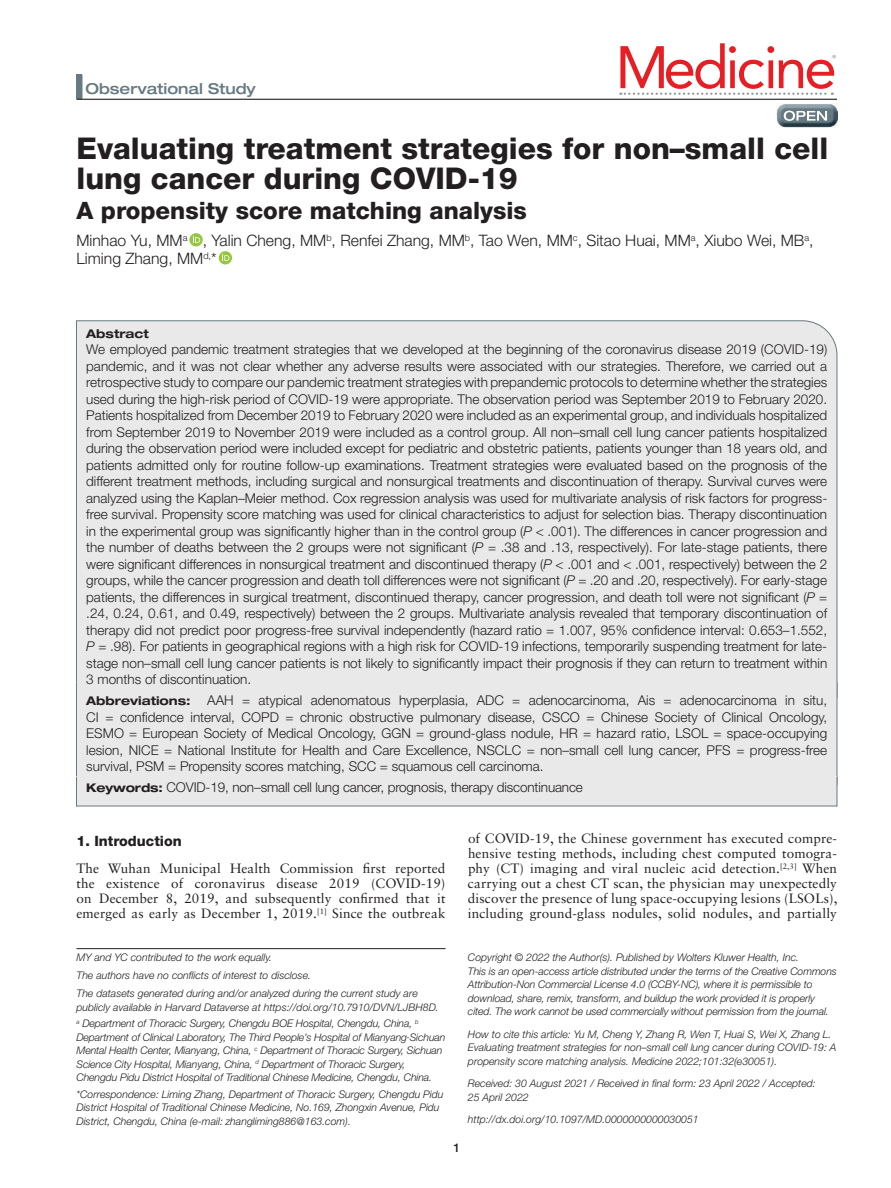
<style>
.page{position:relative;width:891px;height:1188px;background:#fff}
.page>*{position:absolute;margin:0;border:0;box-sizing:border-box;transform-origin:0 0}
.t1{font:59.4px "Avenir";letter-spacing:-.06em;color:#e71e24}
.t2{font:800 30px/30px "Helvetica Neue LT Std";color:#231f20}
.t3{font:800 24px "Helvetica Neue LT Std";color:#231f20}
.t4{font:300 15.75px/18px "Helvetica Neue LT Std";color:#231f20}
.t5{font:500 expanded 15px "Helvetica Neue LT Std";color:#667981}
.t6{font:800 14.25px "Helvetica Neue LT Std";color:#231f20}
.t7{font:300 13.5px/16.5px "Helvetica Neue LT Std";color:#231f20;text-align:justify}
.t8{font:13.5px/15px "Sabon LT Std";letter-spacing:.01em;color:#231f20;text-align:justify}
.t9{font:700 expanded 12px "Helvetica Neue LT Std";color:#231f20}
.t10{font:500 12px "Helvetica Neue LT Std";color:#231f20}
.t11{font:italic 300 10.5px/13.5px "Helvetica Neue LT Std";color:#231f20}
.t12{font:500 10.35px "Akzidenz Grotesk BE";color:#909295}
.s1{font-style:italic}
.s2{font-weight:700;font-stretch:expanded;font-size:12px}
</style>
<div class="page">
<div style="left:76px;top:74px;width:6px;height:25px;background:#677981"></div>
<hr style="left:76px;top:99px;width:761px;height:1px;background:#231f20">
<img style="left:776px;top:104px;width:61px;height:24px">
<svg style="left:784px;top:111px;width:43px;height:10px"></svg>
<svg style="left:620px;top:93px;width:213px;height:2px"></svg>
<div style="left:76px;top:320px;width:762px;height:378px;background:#e9e9e9"></div>
<div style="left:76px;top:682px;width:761px;height:104px;background:#e9e9e9"></div>
<div style="left:76px;top:777px;width:761px;height:29px;background:#e9e9e9"></div>
<svg style="left:189px;top:233px;width:14px;height:13px"></svg>
<svg style="left:193px;top:236px;width:7px;height:7px"></svg>
<div style="left:219px;top:251px;width:13px;height:13px;background:#93c73e;border-radius:50%"></div>
<svg style="left:222px;top:254px;width:8px;height:7px"></svg>
<hr style="left:76px;top:948px;width:370px;height:1px;background:#231f20">
<p class="t5" style="left:86px;top:80px;width:172px">Observational Study</p>
<h1 class="t1" style="left:615px;top:33px;width:223px">Medicine</h1>
<p class="t12" style="left:832px;top:52px;width:6px">®</p>
<h2 class="t2" style="left:76px;top:134px;width:753px">Evaluating treatment strategies for non–small cell lung cancer during COVID-19</h2>
<h3 class="t3" style="left:76px;top:197px;width:452px">A propensity score matching analysis</h3>
<p class="t4" style="left:76px;top:231px;width:739px">Minhao Yu, MM<sup>a</sup> , Yalin Cheng, MM<sup>b</sup>, Renfei Zhang, MM<sup>b</sup>, Tao Wen, MM<sup>c</sup>, Sitao Huai, MM<sup>a</sup>, Xiubo Wei, MB<sup>a</sup>,<br>Liming Zhang, MM<sup>d,</sup>*</p>
<p class="t9" style="left:86px;top:326px;width:64px">Abstract</p>
<p class="t7" style="left:86px;top:341px;width:743px">We employed pandemic treatment strategies that we developed at the beginning of the coronavirus disease 2019 (COVID-19) pandemic, and it was not clear whether any adverse results were associated with our strategies. Therefore, we carried out a retrospective study to compare our pandemic treatment strategies with prepandemic protocols to determine whether the strategies used during the high-risk period of COVID-19 were appropriate. The observation period was September 2019 to February 2020.<br>Patients hospitalized from December 2019 to February 2020 were included as an experimental group, and individuals hospitalized from September 2019 to November 2019 were included as a control group. All non–small cell lung cancer patients hospitalized during the observation period were included except for pediatric and obstetric patients, patients younger than 18 years old, and patients admitted only for routine follow-up examinations. Treatment strategies were evaluated based on the prognosis of the different treatment methods, including surgical and nonsurgical treatments and discontinuation of therapy. Survival curves were analyzed using the Kaplan–Meier method. Cox regression analysis was used for multivariate analysis of risk factors for progress&shy;free survival. Propensity score matching was used for clinical characteristics to adjust for selection bias. Therapy discontinuation in the experimental group was significantly higher than in the control group (<span class="s1">P</span> &lt; .001). The differences in cancer progression and the number of deaths between the 2 groups were not significant (<span class="s1">P</span> = .38 and .13, respectively). For late-stage patients, there were significant differences in nonsurgical treatment and discontinued therapy (<span class="s1">P</span> &lt; .001 and &lt; .001, respectively) between the 2 groups, while the cancer progression and death toll differences were not significant (<span class="s1">P</span> = .20 and .20, respectively). For early-stage patients, the differences in surgical treatment, discontinued therapy, cancer progression, and death toll were not significant (<span class="s1">P</span> = .24, 0.24, 0.61, and 0.49, respectively) between the 2 groups. Multivariate analysis revealed that temporary discontinuation of therapy did not predict poor progress-free survival independently (hazard ratio = 1.007, 95% confidence interval: 0.653–1.552, <span class="s1">P</span> = .98). For patients in geographical regions with a high risk for COVID-19 infections, temporarily suspending treatment for late&shy;stage non–small cell lung cancer patients is not likely to significantly impact their prognosis if they can return to treatment within 3 months of discontinuation.</p>
<p class="t7" style="left:86px;top:692px;width:743px"><span class="s2">Abbreviations:</span> AAH = atypical adenomatous hyperplasia, ADC = adenocarcinoma, Ais = adenocarcinoma in situ, CI = confidence interval, COPD = chronic obstructive pulmonary disease, CSCO = Chinese Society of Clinical Oncology, ESMO = European Society of Medical Oncology, GGN = ground-glass nodule, HR = hazard ratio, LSOL = space-occupying lesion, NICE = National Institute for Health and Care Excellence, NSCLC = non–small cell lung cancer, PFS = progress-free survival, PSM = Propensity scores matching, SCC = squamous cell carcinoma.</p>
<p class="t7" style="left:86px;top:779px;width:498px"><span class="s2">Keywords:</span> COVID-19, non–small cell lung cancer, prognosis, therapy discontinuance</p>
<p class="t6" style="left:76px;top:833px;width:107px">1. Introduction</p>
<p class="t8" style="left:76px;top:861px;width:371px">The Wuhan Municipal Health Commission first reported the existence of coronavirus disease 2019 (COVID-19) on December 8, 2019, and subsequently confirmed that it emerged as early as December 1, 2019.<sup>[1]</sup> Since the outbreak</p>
<p class="t8" style="left:468px;top:831px;width:371px">of COVID-19, the Chinese government has executed compre&shy;hensive testing methods, including chest computed tomogra&shy;phy (CT) imaging and viral nucleic acid detection.<sup>[2,3]</sup> When carrying out a chest CT scan, the physician may unexpectedly discover the presence of lung space-occupying lesions (LSOLs), including ground-glass nodules, solid nodules, and partially</p>
<p class="t11" style="left:76px;top:948px;width:343px;line-height:18px">MY and YC contributed to the work equally.<br>The authors have no conflicts of interest to disclose.<br>The datasets generated during and/or analyzed during the current study are</p>
<p class="t11" style="left:76px;top:998px;width:364px;line-height:16.5px">publicly available in Harvard Dataverse at https://doi.org/10.7910/DVN/LJBH8D. <sup>a</sup> Department of Thoracic Surgery, Chengdu BOE Hospital, Chengdu, China, <sup>b</sup></p>
<p class="t11" style="left:76px;top:1030px;width:371px">Department of Clinical Laboratory, The Third People’s Hospital of Mianyang·Sichuan Mental Health Center, Mianyang, China, <sup>c</sup> Department of Thoracic Surgery, Sichuan Science City Hospital, Mianyang, China, <sup>d</sup> Department of Thoracic Surgery, Chengdu Pidu District Hospital of Traditional Chinese Medicine, Chengdu, China.</p>
<p class="t11" style="left:76px;top:1087px;width:369px">*Correspondence: Liming Zhang, Department of Thoracic Surgery, Chengdu Pidu<br>District Hospital of Traditional Chinese Medicine, No.169, Zhongxin Avenue, Pidu<br>District, Chengdu, China (e-mail: zhangliming886@163.com).</p>
<p class="t10" style="left:453px;top:1140px;width:8px">1</p>
<p class="t11" style="left:468px;top:950px;width:370px">Copyright © 2022 the Author(s). Published by Wolters Kluwer Health, Inc.<br>This is an open-access article distributed under the terms of the Creative Commons Attribution-Non Commercial License 4.0 (CCBY-NC), where it is permissible to download, share, remix, transform, and buildup the work provided it is properly cited. The work cannot be used commercially without permission from the journal.</p>
<p class="t11" style="left:468px;top:1027px;width:370px">How to cite this article: Yu M, Cheng Y, Zhang R, Wen T, Huai S, Wei X, Zhang L.<br>Evaluating treatment strategies for non–small cell lung cancer during COVID-19: A propensity score matching analysis. Medicine 2022;101:32(e30051).</p>
<p class="t11" style="left:468px;top:1076px;width:349px">Received: 30 August 2021 / Received in final form: 23 April 2022 / Accepted:<br>25 April 2022</p>
<p class="t11" style="left:468px;top:1112px;width:232px">http://dx.doi.org/10.1097/MD.0000000000030051</p>
</div>
